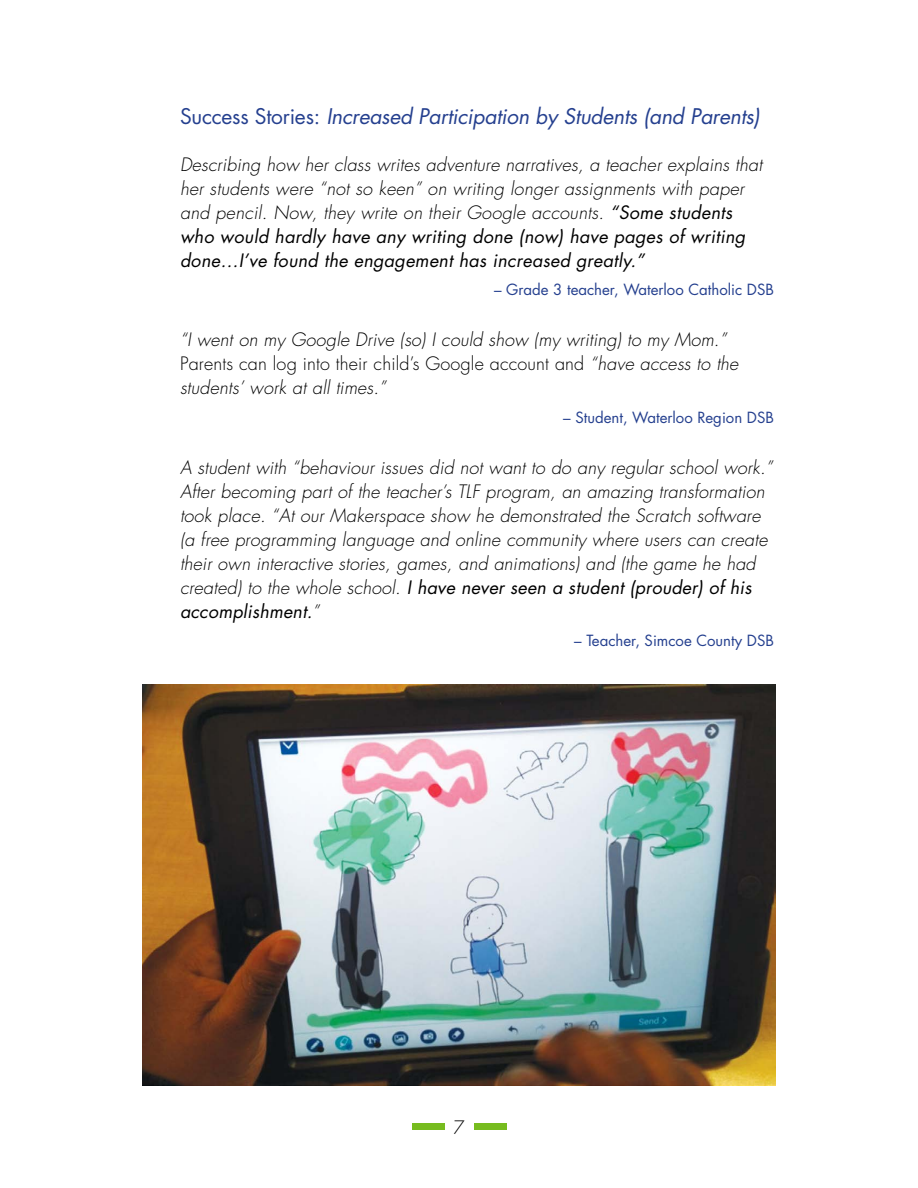
<style>
.page{position:relative;width:918px;height:1188px;background:#fff}
.page>*{position:absolute;margin:0;border:0;box-sizing:border-box;transform-origin:0 0}
.t1{font:italic 21px "Futura";letter-spacing:-.01em;color:#25408f}
.t2{font:italic 300 18px/24px "Futura";letter-spacing:.01em;color:#000}
.t3{font:300 18px "Futura";color:#000}
.t4{font:15px "Futura";color:#25408f}
.s1{font-style:normal}
.s2{font-weight:400}
</style>
<div class="page">
<div style="left:412px;top:1124px;width:32px;height:6px;background:#77bc1f"></div>
<div style="left:474px;top:1124px;width:32px;height:6px;background:#77bc1f"></div>
<img style="left:143px;top:684px;width:632px;height:402px">
<p class="t1" style="left:180px;top:102px;width:581px"><span class="s1">Success Stories:</span> Increased Participation by Students (and Parents)</p>
<p class="t2" style="left:180px;top:153px;width:584px">Describing how her class writes adventure narratives, a teacher explains that her students were “not so keen” on writing longer assignments with paper and pencil. Now, they write on their Google accounts. <span class="s2">“Some students who would hardly have any writing done (now) have pages of writing done…I’ve found the engagement has increased greatly.”</span></p>
<p class="t4" style="left:494px;top:280px;width:281px">– Grade 3 teacher, Waterloo Catholic DSB</p>
<p class="t2" style="left:180px;top:328px;width:560px">“I went on my Google Drive (so) I could show (my writing) to my Mom.”<br><span class="s1">Parents can log into their child’s Google account and</span> “have access to the students’ work at all times.”</p>
<p class="t4" style="left:563px;top:407px;width:212px">– Student, Waterloo Region DSB</p>
<p class="t2" style="left:180px;top:456px;width:594px">A student with “behaviour issues did not want to do any regular school work.” After becoming part of the teacher’s TLF program, an amazing transformation took place. “At our Makerspace show he demonstrated the Scratch software (a free programming language and online community where users can create their own interactive stories, games, and animations) and (the game he had created) to the whole school. <span class="s2">I have never seen a student (prouder) of his accomplishment.</span>”</p>
<p class="t4" style="left:574px;top:631px;width:201px">– Teacher, Simcoe County DSB</p>
<p class="t3" style="left:453px;top:1116px;width:13px">7</p>
</div>
